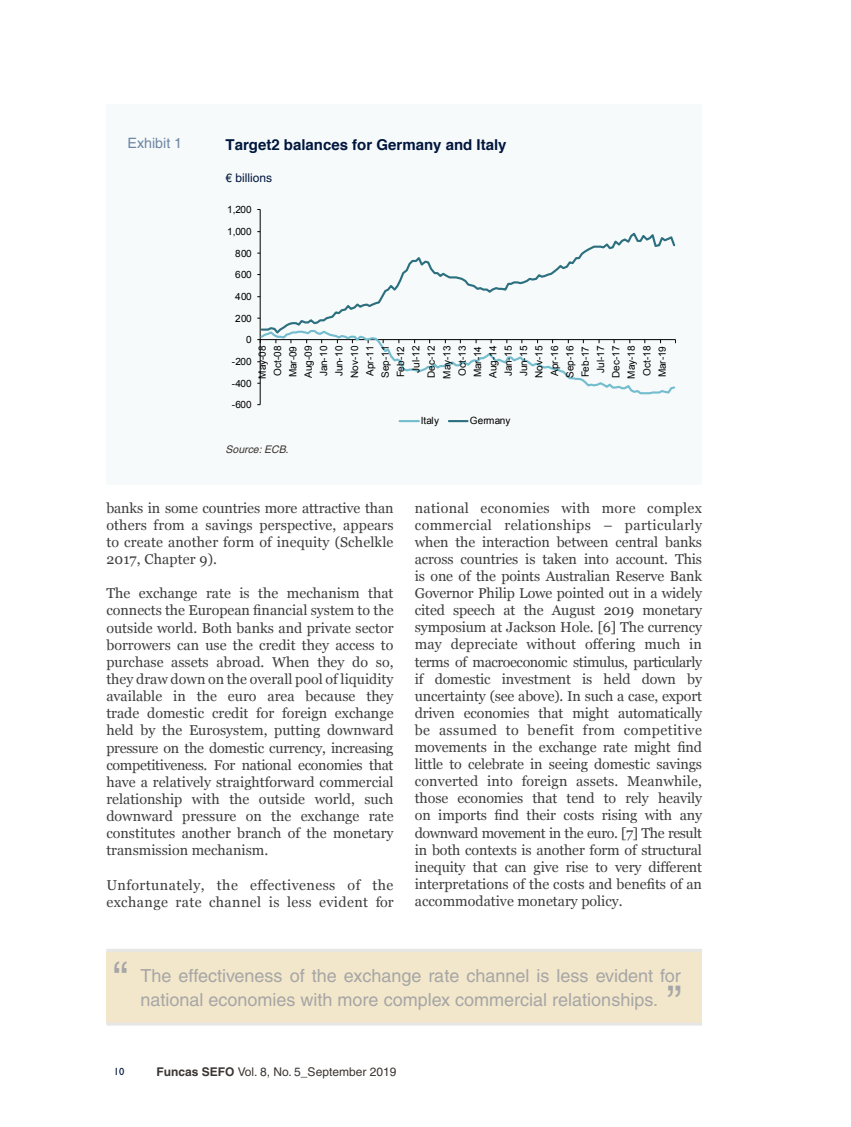
<style>
.page{position:relative;width:851px;height:1127px;background:#fff}
.page>*{position:absolute;margin:0;border:0;box-sizing:border-box;transform-origin:0 0}
._10_-_Texto_Grisete{font:45px "Helvetica";color:#a6a6a6}
._10_-_Texto_Grisete-2{font:18px/24px "Helvetica";color:#a6a6a6}
._13_-_Titulo__Table{font:700 15px "Helvetica";color:#00163d}
._04_-_Texto_general{font:14.25px/17.1px "Georgia";letter-spacing:.01em;color:#3e3e3f;text-align:justify}
._04_-_Texto_general-2{font:14.25px/17.1px "Georgia";letter-spacing:.03em;color:#3e3e3f}
._12_-_Palabra__Table{font:14.25px "Helvetica";color:#6c86a5}
.t1{font:12px "Helvetica";color:#3b3532}
._14_-_Subtitulo__Tab{font:12px "Helvetica";color:#00163d}
._16_-_Source__Tabla{font:italic 10.5px "Helvetica";color:#3b3532}
.t2{font:500 10.5px "Gill Sans MT Std";color:#00163d}
.t3{font:10.05px/15.5px "Arial";letter-spacing:.015em;color:#000;text-align:center}
.s1{font-family:"Helvetica LT Stdsteevoharvie"}
.s2{font-family:"Helvetica CE";font-weight:700}
</style>
<div class="page">
<div style="left:106px;top:104px;width:596px;height:381px;background:#f7fafa"></div>
<hr style="left:260px;top:209px;width:1px;height:196px;background:#000">
<svg style="left:257px;top:329px;width:419px;height:66px"></svg>
<svg style="left:260px;top:231px;width:415px;height:105px"></svg>
<hr style="left:399px;top:420px;width:20px;height:2px;background:#73bdcf">
<svg style="left:449px;top:420px;width:18px;height:2px"></svg>
<div style="left:106px;top:951px;width:596px;height:72px;background:#f3e7cb"></div>
<hr style="left:106px;top:949px;width:596px;height:3px;background:#e6e6e6">
<hr style="left:106px;top:1022px;width:596px;height:3px;background:#e6e6e6">
<p class="_12_-_Palabra__Table" style="left:127px;top:135px;width:56px">Exhibit 1</p>
<p class="_13_-_Titulo__Table" style="left:225px;top:135px;width:282px">Target2 balances for Germany and Italy</p>
<p class="_14_-_Subtitulo__Tab" style="left:225px;top:170px;width:48px"><span class="s1">€</span> billions</p>
<p class="t3" style="left:227px;top:202px;width:26px">1,200</p>
<p class="t3" style="left:227px;top:224px;width:26px">1,000</p>
<p class="t3" style="left:235px;top:245px;width:18px">800</p>
<p class="t3" style="left:235px;top:267px;width:18px">600</p>
<p class="t3" style="left:235px;top:289px;width:18px">400</p>
<p class="t3" style="left:235px;top:310px;width:18px">200</p>
<p class="t3" style="left:246px;top:332px;width:7px">0</p>
<p class="t3" style="left:254px;top:379px;width:35px;rotate:-90deg">May-08<br>Oct-08<br>Mar-09<br>Aug-09<br>Jan-10<br>Jun-10<br>Nov-10<br>Apr-11<br>Sep-11<br>Feb-12<br>Jul-12<br>Dec-12<br>May-13<br>Oct-13<br>Mar-14<br>Aug-14<br>Jan-15<br>Jun-15<br>Nov-15<br>Apr-16<br>Sep-16<br>Feb-17<br>Jul-17<br>Dec-17<br>May-18<br>Oct-18<br>Mar-19</p>
<p class="t3" style="left:420px;top:413px;width:20px">Italy</p>
<p class="t3" style="left:470px;top:413px;width:42px">Germany</p>
<p class="t3" style="left:232px;top:354px;width:21px">-200</p>
<p class="t3" style="left:232px;top:376px;width:21px">-400</p>
<p class="t3" style="left:232px;top:397px;width:21px">-600</p>
<p class="_16_-_Source__Tabla" style="left:225px;top:444px;width:64px">Source: ECB.</p>
<p class="_04_-_Texto_general" style="left:106px;top:499px;width:288px">banks in some countries more attractive than others from a savings perspective, appears to create another form of inequity (Schelkle 2017, Chapter 9).</p>
<p class="_04_-_Texto_general" style="left:106px;top:585px;width:289px">The exchange rate is the mechanism that connects the European financial system to the outside world. Both banks and private sector borrowers can use the credit they access to purchase assets abroad. When they do so, they draw down on the overall pool of liquidity available in the euro area because they trade domestic credit for foreign exchange held by the Eurosystem, putting downward pressure on the domestic currency, increasing competitiveness. For national economies that have a relatively straightforward commercial relationship with the outside world, such downward pressure on the exchange rate constitutes another branch of the monetary transmission mechanism.</p>
<p class="_04_-_Texto_general-2" style="left:106px;top:876px;width:288px">Unfortunately, the effectiveness of the exchange rate channel is less evident for</p>
<p class="_04_-_Texto_general" style="left:415px;top:499px;width:289px">national economies with more complex commercial relationships – particularly when the interaction between central banks across countries is taken into account. This is one of the points Australian Reserve Bank Governor Philip Lowe pointed out in a widely cited speech at the August 2019 monetary symposium at Jackson Hole. [6] The currency may depreciate without offering much in terms of macroeconomic stimulus, particularly if domestic investment is held down by uncertainty (see above). In such a case, export driven economies that might automatically be assumed to benefit from competitive movements in the exchange rate might find little to celebrate in seeing domestic savings converted into foreign assets. Meanwhile, those economies that tend to rely heavily on imports find their costs rising with any downward movement in the euro. [7] The result in both contexts is another form of structural inequity that can give rise to very different interpretations of the costs and benefits of an accommodative monetary policy.</p>
<p class="_10_-_Texto_Grisete" style="left:113px;top:952px;width:16px">“</p>
<p class="_10_-_Texto_Grisete-2" style="left:140px;top:963px;width:542px">The effectiveness of the exchange rate channel is less evident for national economies with more complex commercial relationships.</p>
<p class="_10_-_Texto_Grisete" style="left:667px;top:976px;width:16px">”</p>
<p class="t2" style="left:114px;top:1065px;width:12px">10</p>
<p class="t1" style="left:156px;top:1064px;width:241px"><span class="s2">Funcas SEFO</span> Vol. 8, No. 5_September 2019</p>
</div>
